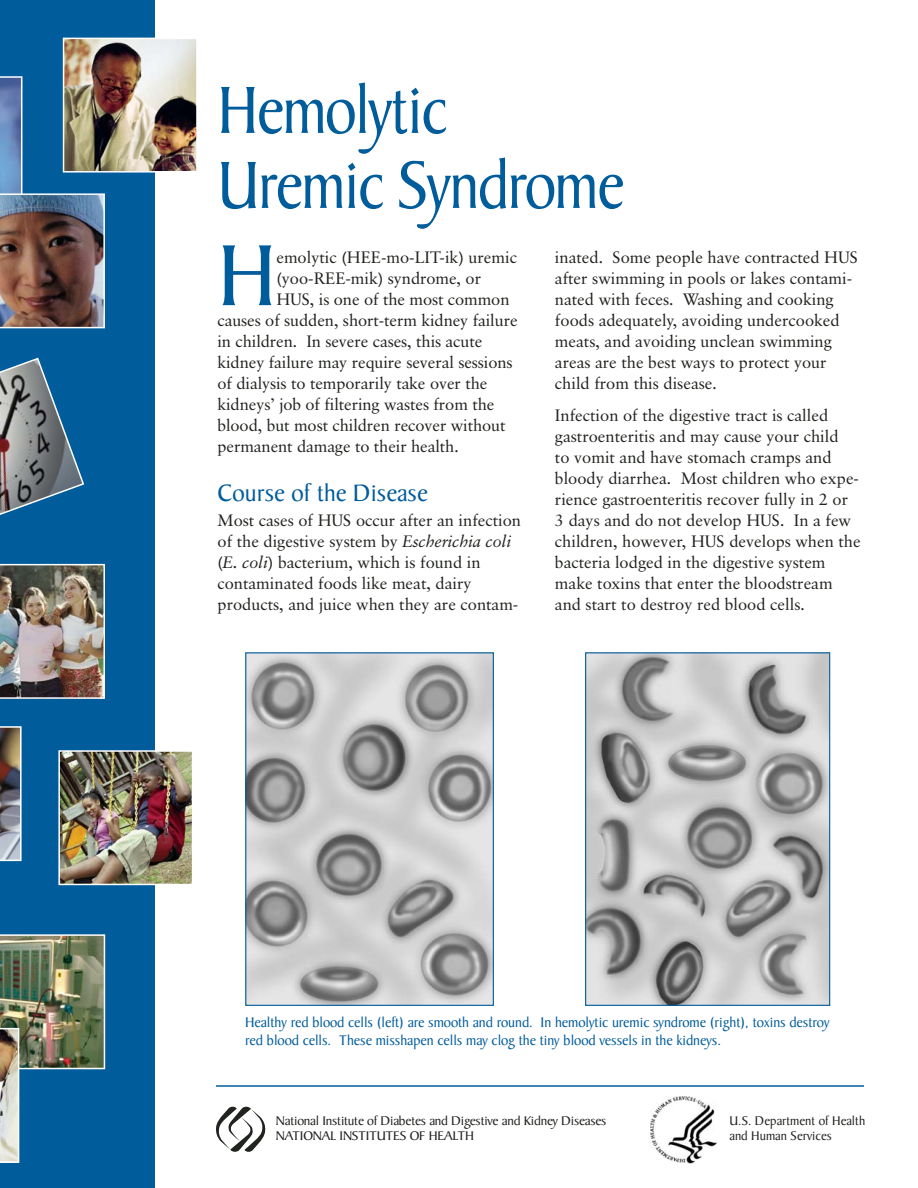
<style>
.page{position:relative;width:918px;height:1188px;background:#fff}
.page>*{position:absolute;margin:0;border:0;box-sizing:border-box;transform-origin:0 0}
.t1{font:93.6px "Baker Signet";color:#005c9b}
.t2{font:72px/75px "Baker Signet";letter-spacing:-.025em;color:#005c9b;scale:.9 1}
.t3{font:25.5px "Baker Signet";color:#005c9b}
.t4{font:16.5px/21px "Classical Garamond BT";color:#20231e}
.t5{font:15px/18px "Baker Signet";letter-spacing:-.005em;color:#005c9b}
.t6{font:13.5px/15px "Baker Signet";letter-spacing:-.015em;color:#20231e;scale:1.05 1}
.t7{font:13.5px/15px "Baker Signet";letter-spacing:-.015em;color:#20231e}
.s1{font-style:italic}
</style>
<div class="page">
<hr style="left:216px;top:1085px;width:648px;height:2px;background:#005c9b">
<svg style="left:216px;top:1107px;width:49px;height:45px"></svg>
<img style="left:651px;top:1097px;width:66px;height:66px">
<div style="left:0;top:0;width:154px;height:1188px;background:#005c9b"></div>
<img style="left:66px;top:41px;width:129px;height:129px">
<div style="left:63px;top:38px;width:135px;height:135px;border:2px solid #fff"></div>
<img style="left:61px;top:753px;width:129px;height:129px">
<div style="left:58px;top:750px;width:135px;height:135px;border:2px solid #fff"></div>
<svg style="left:0;top:357px;width:85px;height:158px"></svg>
<svg style="left:0;top:726px;width:22px;height:135px;background:#878283"></svg>
<img style="left:0;top:564px;width:105px;height:135px">
<img style="left:0;top:76px;width:105px;height:252px">
<img style="left:0;top:934px;width:105px;height:229px">
<img style="left:247px;top:654px;width:245px;height:350px">
<div style="left:245px;top:652px;width:249px;height:354px;border:1px solid #005c9b"></div>
<img style="left:587px;top:654px;width:241px;height:350px">
<div style="left:585px;top:652px;width:245px;height:354px;border:1px solid #005c9b"></div>
<h2 class="t2" style="left:218px;top:80px;width:454px">Hemolytic<br>Uremic Syndrome</h2>
<h1 class="t1" style="left:218px;top:240px;width:61px">H</h1>
<p class="t4" style="left:276px;top:248px;width:242px">emolytic (HEE-mo-LIT-ik) uremic</p>
<p class="t4" style="left:555px;top:248px;width:304px">inated. Some people have contracted HUS after swimming in pools or lakes contami&shy;nated with feces. Washing and cooking foods adequately, avoiding undercooked meats, and avoiding unclean swimming areas are the best ways to protect your child from this disease.</p>
<p class="t4" style="left:555px;top:406px;width:307px">Infection of the digestive tract is called gastroenteritis and may cause your child<br>to vomit and have stomach cramps and bloody diarrhea. Most children who expe&shy;rience gastroenteritis recover fully in 2 or 3 days and do not develop HUS. In a few children, however, HUS develops when the bacteria lodged in the digestive system make toxins that enter the bloodstream and start to destroy red blood cells.</p>
<p class="t4" style="left:276px;top:269px;width:206px">(yoo-REE-mik) syndrome, or</p>
<p class="t4" style="left:276px;top:290px;width:235px">HUS, is one of the most common</p>
<p class="t4" style="left:217px;top:311px;width:302px">causes of sudden, short-term kidney failure</p>
<p class="t4" style="left:217px;top:332px;width:266px">in children. In severe cases, this acute</p>
<p class="t4" style="left:217px;top:353px;width:297px">kidney failure may require several sessions</p>
<p class="t4" style="left:217px;top:374px;width:271px">of dialysis to temporarily take over the</p>
<p class="t4" style="left:217px;top:395px;width:278px">kidneys’ job of filtering wastes from the</p>
<p class="t4" style="left:217px;top:416px;width:290px">blood, but most children recover without</p>
<p class="t4" style="left:217px;top:437px;width:243px">permanent damage to their health.</p>
<h3 class="t3" style="left:218px;top:483px;width:212px">Course of the Disease</h3>
<p class="t4" style="left:218px;top:512px;width:305px">Most cases of HUS occur after an infection of the digestive system by <span class="s1">Escherichia coli </span>(<span class="s1">E. coli</span>) bacterium, which is found in contaminated foods like meat, dairy products, and juice when they are contam-</p>
<p class="t5" style="left:245px;top:1015px;width:586px">Healthy red blood cells (left) are smooth and round. In hemolytic uremic syndrome (right), toxins destroy red blood cells. These misshapen cells may clog the tiny blood vessels in the kidneys.</p>
<p class="t6" style="left:276px;top:1114px;width:316px">National Institute of Diabetes and Digestive and Kidney Diseases<br>NATIONAL INSTITUTES OF HEALTH</p>
<p class="t7" style="left:730px;top:1114px;width:137px">U.S. Department of Health and Human Services</p>
</div>
